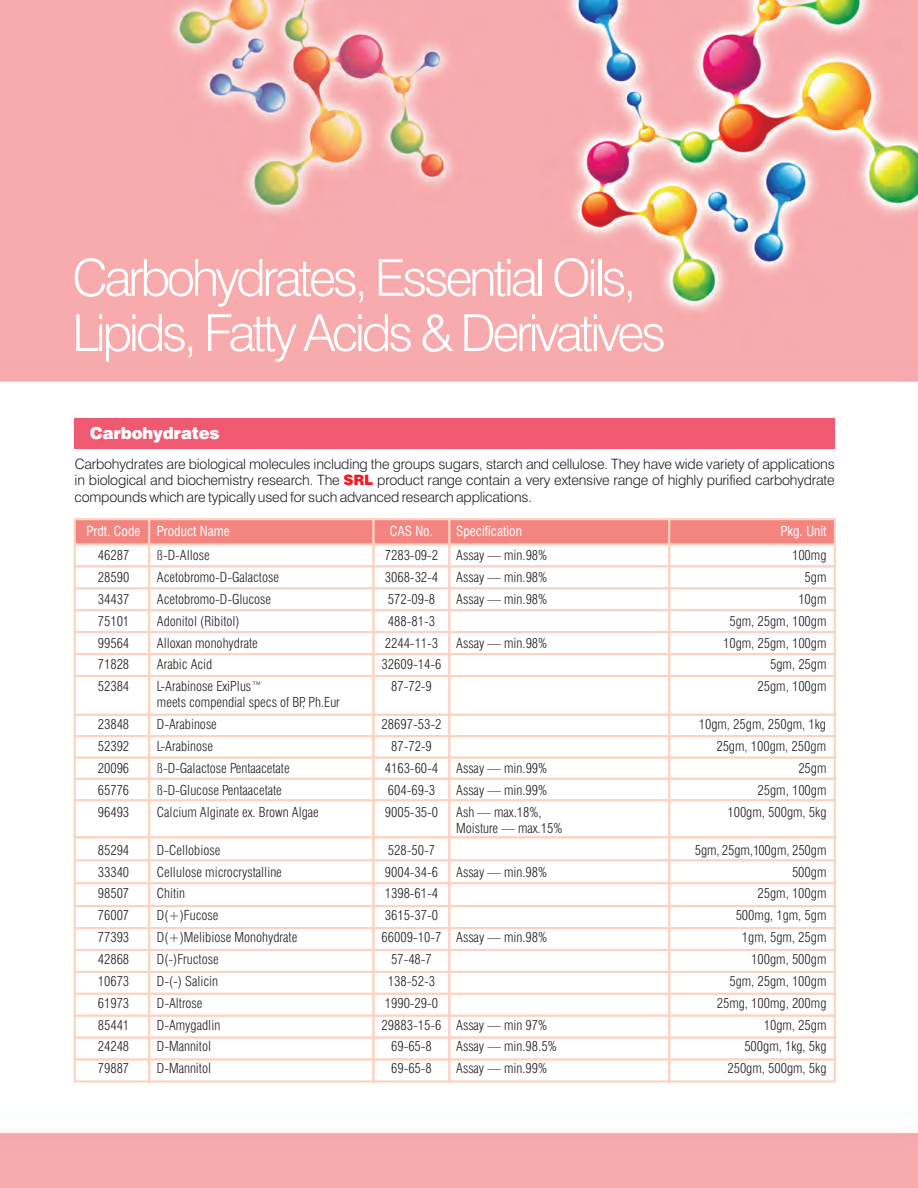
<style>
.page{position:relative;width:918px;height:1188px;background:#fff}
.page>*{position:absolute;margin:0;border:0;box-sizing:border-box;transform-origin:0 0}
.t1{font:300 51px/55.2px "Swiss 721 BT";letter-spacing:-.065em;color:#fff}
.t2{font:900 16.5px "Swiss 721 BT";letter-spacing:-.015em;color:#fff}
.t3{font:300 14.25px/16.2px "Swiss 721 BT";letter-spacing:-.015em;color:#231f20;text-align:justify}
.t4{font:300 condensed 13.5px "Swiss 721 BT";color:#231f20}
.t5{font:condensed 13.5px "Swiss 721 BT";color:#fff}
.s1{font-weight:900;color:#ee1d23}
</style>
<div class="page">
<img style="left:0;top:0;width:918px;height:1188px">
<svg style="left:73px;top:517px;width:764px;height:567px"></svg>
<div style="left:75px;top:418px;width:760px;height:30px;background:#f05972"></div>
<h1 class="t1" style="left:72px;top:255px;width:595px">Carbohydrates, Essential Oils,<br>Lipids, Fatty Acids &amp; Derivatives</h1>
<p class="t2" style="left:90px;top:426px;width:131px">Carbohydrates</p>
<p class="t3" style="left:75px;top:457px;width:762px">Carbohydrates are biological molecules including the groups sugars, starch and cellulose. They have wide variety of applications in biological and biochemistry research. The <span class="s1">SRL</span> product range contain a very extensive range of highly purified carbohydrate compounds which are typically used for such advanced research applications.</p>
<p class="t5" style="left:87px;top:526px;width:145px">Prdt. Code Product Name</p>
<p class="t5" style="left:390px;top:526px;width:45px">CAS No.</p>
<p class="t5" style="left:456px;top:526px;width:67px">Specification</p>
<p class="t5" style="left:780px;top:526px;width:48px">Pkg. Unit</p>
<p class="t4" style="left:98px;top:550px;width:33px">46287</p>
<p class="t4" style="left:157px;top:550px;width:54px">ß-D-Allose</p>
<p class="t4" style="left:385px;top:550px;width:55px">7283-09-2</p>
<p class="t4" style="left:456px;top:550px;width:93px">Assay — min.98%</p>
<p class="t4" style="left:792px;top:550px;width:36px">100mg</p>
<p class="t4" style="left:98px;top:572px;width:33px">28590</p>
<p class="t4" style="left:157px;top:572px;width:124px">Acetobromo-D-Galactose</p>
<p class="t4" style="left:385px;top:572px;width:55px">3068-32-4</p>
<p class="t4" style="left:456px;top:572px;width:93px">Assay — min.98%</p>
<p class="t4" style="left:805px;top:572px;width:23px">5gm</p>
<p class="t4" style="left:98px;top:594px;width:33px">34437</p>
<p class="t4" style="left:157px;top:594px;width:116px">Acetobromo-D-Glucose</p>
<p class="t4" style="left:388px;top:594px;width:49px">572-09-8</p>
<p class="t4" style="left:456px;top:594px;width:93px">Assay — min.98%</p>
<p class="t4" style="left:798px;top:594px;width:30px">10gm</p>
<p class="t4" style="left:98px;top:615px;width:33px">75101</p>
<p class="t4" style="left:157px;top:615px;width:84px">Adonitol (Ribitol)</p>
<p class="t4" style="left:388px;top:615px;width:49px">488-81-3</p>
<p class="t4" style="left:729px;top:615px;width:99px">5gm, 25gm, 100gm</p>
<p class="t4" style="left:98px;top:637px;width:33px">99564</p>
<p class="t4" style="left:157px;top:637px;width:102px">Alloxan monohydrate</p>
<p class="t4" style="left:385px;top:637px;width:55px">2244-11-3</p>
<p class="t4" style="left:456px;top:637px;width:93px">Assay — min.98%</p>
<p class="t4" style="left:723px;top:637px;width:105px">10gm, 25gm, 100gm</p>
<p class="t4" style="left:98px;top:659px;width:33px">71828</p>
<p class="t4" style="left:157px;top:659px;width:57px">Arabic Acid</p>
<p class="t4" style="left:382px;top:659px;width:61px">32609-14-6</p>
<p class="t4" style="left:770px;top:659px;width:58px">5gm, 25gm</p>
<p class="t4" style="left:98px;top:681px;width:33px">52384</p>
<p class="t4" style="left:157px;top:681px;width:107px">L-Arabinose ExiPlus™</p>
<p class="t4" style="left:391px;top:681px;width:42px">87-72-9</p>
<p class="t4" style="left:758px;top:681px;width:70px">25gm, 100gm</p>
<p class="t4" style="left:157px;top:697px;width:184px">meets compendial specs of BP, Ph.Eur</p>
<p class="t4" style="left:98px;top:719px;width:33px">23848</p>
<p class="t4" style="left:157px;top:719px;width:62px">D-Arabinose</p>
<p class="t4" style="left:382px;top:719px;width:61px">28697-53-2</p>
<p class="t4" style="left:699px;top:719px;width:129px">10gm, 25gm, 250gm, 1kg</p>
<p class="t4" style="left:98px;top:741px;width:33px">52392</p>
<p class="t4" style="left:157px;top:741px;width:58px">L-Arabinose</p>
<p class="t4" style="left:391px;top:741px;width:42px">87-72-9</p>
<p class="t4" style="left:716px;top:741px;width:111px">25gm, 100gm, 250gm</p>
<p class="t4" style="left:98px;top:763px;width:33px">20096</p>
<p class="t4" style="left:157px;top:763px;width:134px">ß-D-Galactose Pentaacetate</p>
<p class="t4" style="left:385px;top:763px;width:55px">4163-60-4</p>
<p class="t4" style="left:456px;top:763px;width:93px">Assay — min.99%</p>
<p class="t4" style="left:798px;top:763px;width:30px">25gm</p>
<p class="t4" style="left:98px;top:785px;width:33px">65776</p>
<p class="t4" style="left:157px;top:785px;width:126px">ß-D-Glucose Pentaacetate</p>
<p class="t4" style="left:388px;top:785px;width:49px">604-69-3</p>
<p class="t4" style="left:456px;top:785px;width:93px">Assay — min.99%</p>
<p class="t4" style="left:758px;top:785px;width:70px">25gm, 100gm</p>
<p class="t4" style="left:98px;top:806px;width:33px">96493</p>
<p class="t4" style="left:157px;top:806px;width:163px">Calcium Alginate ex. Brown Algae</p>
<p class="t4" style="left:385px;top:806px;width:55px">9005-35-0</p>
<p class="t4" style="left:456px;top:806px;width:87px">Ash — max.18%,</p>
<p class="t4" style="left:727px;top:806px;width:101px">100gm, 500gm, 5kg</p>
<p class="t4" style="left:456px;top:823px;width:108px">Moisture — max.15%</p>
<p class="t4" style="left:98px;top:844px;width:33px">85294</p>
<p class="t4" style="left:157px;top:844px;width:65px">D-Cellobiose</p>
<p class="t4" style="left:388px;top:844px;width:49px">528-50-7</p>
<p class="t4" style="left:695px;top:844px;width:133px">5gm, 25gm,100gm, 250gm</p>
<p class="t4" style="left:98px;top:866px;width:33px">33340</p>
<p class="t4" style="left:157px;top:866px;width:127px">Cellulose microcrystalline</p>
<p class="t4" style="left:385px;top:866px;width:55px">9004-34-6</p>
<p class="t4" style="left:456px;top:866px;width:93px">Assay — min.98%</p>
<p class="t4" style="left:792px;top:866px;width:36px">500gm</p>
<p class="t4" style="left:98px;top:888px;width:33px">98507</p>
<p class="t4" style="left:157px;top:888px;width:30px">Chitin</p>
<p class="t4" style="left:385px;top:888px;width:55px">1398-61-4</p>
<p class="t4" style="left:758px;top:888px;width:70px">25gm, 100gm</p>
<p class="t4" style="left:98px;top:910px;width:33px">76007</p>
<p class="t4" style="left:157px;top:910px;width:63px">D(+)Fucose</p>
<p class="t4" style="left:385px;top:910px;width:55px">3615-37-0</p>
<p class="t4" style="left:736px;top:910px;width:92px">500mg, 1gm, 5gm</p>
<p class="t4" style="left:98px;top:932px;width:33px">77393</p>
<p class="t4" style="left:157px;top:932px;width:142px">D(+)Melibiose Monohydrate</p>
<p class="t4" style="left:382px;top:932px;width:167px">66009-10-7 Assay — min.98%</p>
<p class="t4" style="left:742px;top:932px;width:86px">1gm, 5gm, 25gm</p>
<p class="t4" style="left:98px;top:954px;width:33px">42868</p>
<p class="t4" style="left:157px;top:954px;width:63px">D(-)Fructose</p>
<p class="t4" style="left:391px;top:954px;width:42px">57-48-7</p>
<p class="t4" style="left:751px;top:954px;width:77px">100gm, 500gm</p>
<p class="t4" style="left:98px;top:976px;width:33px">10673</p>
<p class="t4" style="left:157px;top:976px;width:63px">D-(-) Salicin</p>
<p class="t4" style="left:388px;top:976px;width:49px">138-52-3</p>
<p class="t4" style="left:729px;top:976px;width:99px">5gm, 25gm, 100gm</p>
<p class="t4" style="left:98px;top:997px;width:33px">61973</p>
<p class="t4" style="left:157px;top:997px;width:47px">D-Altrose</p>
<p class="t4" style="left:385px;top:997px;width:55px">1990-29-0</p>
<p class="t4" style="left:717px;top:997px;width:111px">25mg, 100mg, 200mg</p>
<p class="t4" style="left:98px;top:1019px;width:33px">85441</p>
<p class="t4" style="left:157px;top:1019px;width:65px">D-Amygadlin</p>
<p class="t4" style="left:382px;top:1019px;width:167px">29883-15-6 Assay — min 97%</p>
<p class="t4" style="left:764px;top:1019px;width:64px">10gm, 25gm</p>
<p class="t4" style="left:98px;top:1041px;width:33px">24248</p>
<p class="t4" style="left:157px;top:1041px;width:56px">D-Mannitol</p>
<p class="t4" style="left:391px;top:1041px;width:42px">69-65-8</p>
<p class="t4" style="left:456px;top:1041px;width:102px">Assay — min.98.5%</p>
<p class="t4" style="left:744px;top:1041px;width:84px">500gm, 1kg, 5kg</p>
<p class="t4" style="left:98px;top:1063px;width:33px">79887</p>
<p class="t4" style="left:157px;top:1063px;width:56px">D-Mannitol</p>
<p class="t4" style="left:391px;top:1063px;width:42px">69-65-8</p>
<p class="t4" style="left:456px;top:1063px;width:93px">Assay — min.99%</p>
<p class="t4" style="left:727px;top:1063px;width:101px">250gm, 500gm, 5kg</p>
</div>
